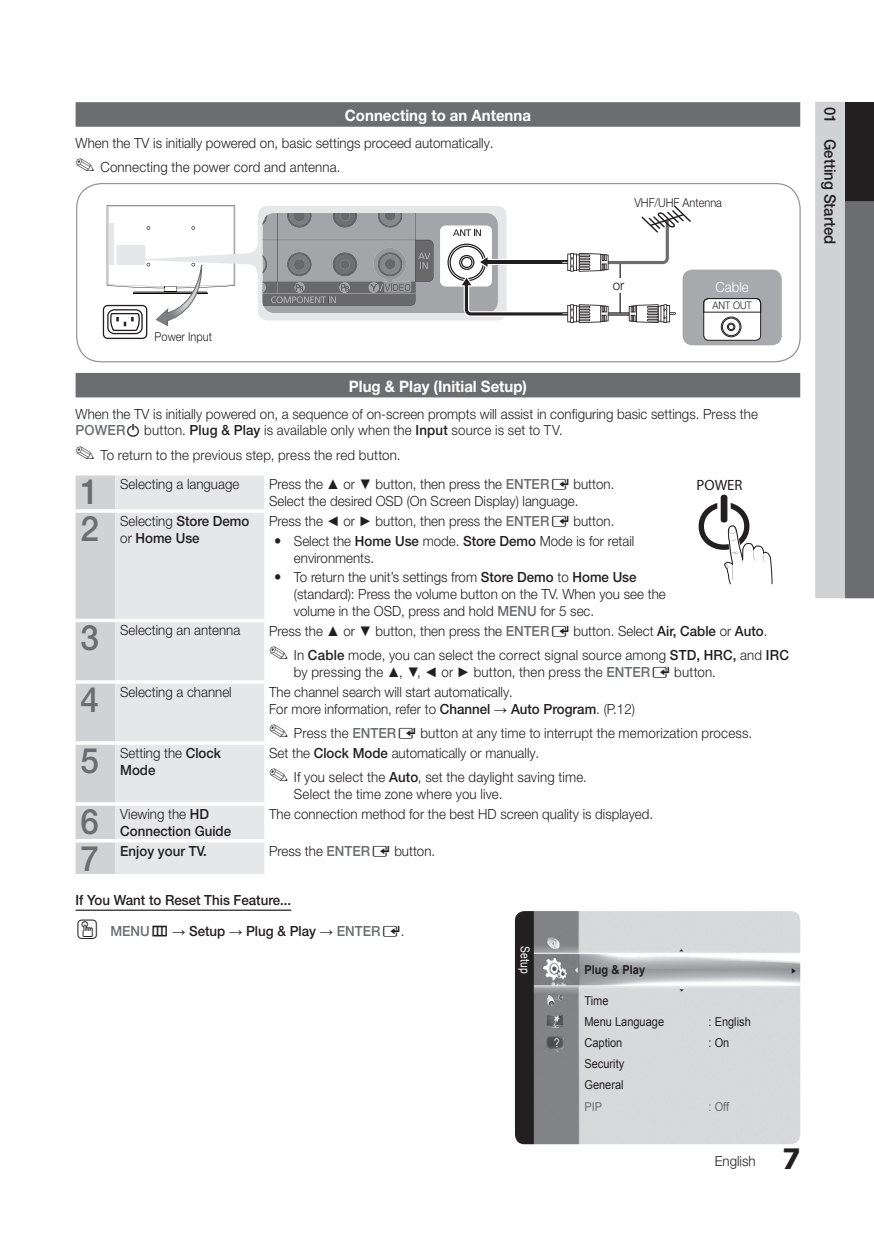
<style>
.page{position:relative;width:874px;height:1242px;background:#fff}
.page>*{position:absolute;margin:0;border:0;box-sizing:border-box;transform-origin:0 0}
.Body{font:500 35px "Helvetica Neue LT Pro";color:#6c6d70;scale:.95 1}
.t1{font:700 28px "Tahoma";color:#231f20}
.Title_2_Line{font:700 15.75px "Helvetica Neue LT Pro";color:#fff;scale:.95 1}
.t2{font:500 15.75px "Helvetica Neue LT Pro";color:#231f20;scale:.95 1}
.t3{font:300 14.88px "Helvetica";color:#231f20}
.Body-2{font:300 14px/16.8px "Helvetica Neue LT Pro";color:#231f20;scale:.95 1}
.Note_0{font:300 14px/16.8px "Helvetica Neue LT Pro";letter-spacing:.015em;color:#231f20;scale:.95 1}
.Body_dot{font:300 14px/16.8px "Helvetica Neue LT Pro";color:#231f20;scale:.95 1}
.Body-3{font:500 14px/16.8px "Helvetica Neue LT Pro";color:#231f20;scale:.95 1}
.Body_line_0{font:500 14px "Helvetica Neue LT Pro";color:#231f20;scale:.95 1}
.ONE_0{font:500 14px "Helvetica Neue LT Pro";color:#231f20;scale:.95 1}
.Body-4{font:300 14px "Helvetica Neue LT Pro";color:#fff;scale:.95 1}
._10_Body_basic{font:300 14px "Helvetica Neue LT Pro";color:#231f20;scale:.95 1}
._10_OSD_basic{font:12.25px "Arial";color:#231f20;scale:.9 1}
.Ta_c_ss{font:300 12.25px "Helvetica Neue LT Pro";color:#231f20;scale:.9 1}
._10_OSD_basic-2{font:700 12.25px "Arial";color:#231f20;scale:.9 1}
._10_OSD_basic-3{font:12.25px "Arial";color:#6c6d70;scale:.9 1}
._10_OSD_Title{font:12.25px "Arial";color:#fff;scale:.85 1}
.Ta_c_ss-2{font:300 10.5px "Helvetica Neue LT Pro";color:#231f20;scale:.9 1}
.s1{font-weight:500;color:#6c6d70}
.s2{font-family:"ASTTV Icons 2";font-weight:400}
.s3{font-weight:500}
.s4{font-family:"Arial";font-weight:400}
.s5{font-weight:300}
.s6{font-family:"ASTTV Icons 2";font-weight:400;font-size:21px}
.s7{color:#6c6d70}
</style>
<div class="page">
<svg style="left:815px;top:102px;width:59px;height:496px;background:#98989b"></svg>
<div style="left:76px;top:102px;width:724px;height:25px;background:#6c6d70"></div>
<div style="left:76px;top:373px;width:724px;height:24px;background:#6c6d70"></div>
<hr style="left:76px;top:909px;width:215px;height:1px;background:#231f20">
<div style="left:76px;top:475px;width:39px;height:398px;background:#d1d2d4"></div>
<div style="left:115px;top:475px;width:149px;height:398px;background:#e6e7e9"></div>
<hr style="left:76px;top:509px;width:39px;height:3px;background:#fff">
<hr style="left:115px;top:509px;width:149px;height:3px;background:#fff">
<svg style="left:76px;top:618px;width:39px;height:4px"></svg>
<svg style="left:115px;top:618px;width:149px;height:4px"></svg>
<hr style="left:76px;top:680px;width:39px;height:3px;background:#fff">
<hr style="left:115px;top:680px;width:149px;height:3px;background:#fff">
<hr style="left:76px;top:741px;width:39px;height:3px;background:#fff">
<hr style="left:115px;top:741px;width:149px;height:3px;background:#fff">
<hr style="left:76px;top:802px;width:39px;height:3px;background:#fff">
<svg style="left:76px;top:838px;width:39px;height:4px"></svg>
<svg style="left:76px;top:873px;width:39px;height:1px"></svg>
<hr style="left:115px;top:802px;width:149px;height:3px;background:#fff">
<svg style="left:115px;top:838px;width:149px;height:4px"></svg>
<svg style="left:115px;top:873px;width:149px;height:1px"></svg>
<div style="left:76px;top:183px;width:724px;height:179px;border:1px solid #939598;border-radius:25px"></div>
<div style="left:682px;top:269px;width:99px;height:76px;background:#a8a9ad;border-radius:10px"></div>
<div style="left:703px;top:298px;width:57px;height:42px;background:#fff;border-radius:5px"></div>
<svg style="left:721px;top:317px;width:20px;height:20px"></svg>
<div style="left:721px;top:317px;width:20px;height:20px;border:1px solid #231f20;border-radius:50%"></div>
<svg style="left:722px;top:318px;width:18px;height:17px"></svg>
<div style="left:722px;top:318px;width:18px;height:18px;border:1px solid #231f20;border-radius:50%"></div>
<svg style="left:729px;top:325px;width:4px;height:4px"></svg>
<div style="left:727px;top:323px;width:8px;height:8px;border:1px solid #231f20;border-radius:50%"></div>
<div style="left:703px;top:298px;width:58px;height:42px;border:1px solid #231f20;border-radius:5px"></div>
<svg style="left:703px;top:298px;width:58px;height:15px"></svg>
<svg style="left:103px;top:205px;width:587px;height:134px"></svg>
<img style="left:515px;top:911px;width:285px;height:232px">
<svg style="left:791px;top:967px;width:4px;height:6px"></svg>
<svg style="left:724px;top:525px;width:49px;height:60px"></svg>
<p class="Title_2_Line" style="left:345px;top:105px;width:197px">Connecting to an Antenna</p>
<p class="Body-2" style="left:76px;top:134px;width:441px">When the TV is initially powered on, basic settings proceed automatically.</p>
<p class="Note_0" style="left:76px;top:158px;width:280px">✎ Connecting the power cord and antenna.</p>
<p class="Ta_c_ss" style="left:155px;top:329px;width:65px">Power Input</p>
<p class="Ta_c_ss" style="left:634px;top:195px;width:99px">VHF/UHF Antenna</p>
<p class="_10_Body_basic" style="left:612px;top:277px;width:14px">or</p>
<p class="Body-4" style="left:715px;top:278px;width:37px">Cable</p>
<p class="Ta_c_ss-2" style="left:712px;top:299px;width:45px">ANT OUT</p>
<p class="Title_2_Line" style="left:349px;top:376px;width:189px">Plug &amp; Play (Initial Setup)</p>
<p class="Body-2" style="left:76px;top:405px;width:719px">When the TV is initially powered on, a sequence of on-screen prompts will assist in configuring basic settings. Press the<br><span class="s1">POWER</span><span class="s2">P</span> button. <span class="s3">Plug &amp; Play</span> is available only when the <span class="s3">Input</span> source is set to TV.</p>
<p class="Note_0" style="left:76px;top:446px;width:343px">✎ To return to the previous step, press the red button.</p>
<p class="Body" style="left:81px;top:470px;width:21px">1</p>
<p class="Body-2" style="left:120px;top:475px;width:127px">Selecting a language</p>
<p class="Body-2" style="left:269px;top:475px;width:365px">Press the <span class="s4">▲</span> or <span class="s4">▼</span> button, then press the <span class="s1">ENTER</span><span class="s2">E</span> button.<br>Select the desired OSD (On Screen Display) language.</p>
<p class="Body" style="left:81px;top:507px;width:21px">2</p>
<p class="Body-3" style="left:120px;top:512px;width:137px"><span class="s5">Selecting</span> Store Demo <span class="s5">or</span> Home Use</p>
<p class="Body-2" style="left:269px;top:512px;width:365px">Press the <span class="s4">◄</span> or <span class="s4">►</span> button, then press the <span class="s1">ENTER</span><span class="s2">E</span> button.</p>
<p class="t3" style="left:696px;top:476px;width:48px">POWER</p>
<p class="Body_dot" style="left:294px;top:532px;width:360px">Select the <span class="s3">Home Use</span> mode. <span class="s3">Store Demo</span> Mode is for retail environments.</p>
<p class="Body_dot" style="left:294px;top:568px;width:393px">To return the unit’s settings from <span class="s3">Store Demo</span> to <span class="s3">Home Use </span>(standard): Press the volume button on the TV. When you see the volume in the OSD, press and hold <span class="s1">MENU</span> for 5 sec.</p>
<p class="Body" style="left:81px;top:616px;width:21px">3</p>
<p class="Body-2" style="left:120px;top:621px;width:128px">Selecting an antenna</p>
<p class="Body-2" style="left:269px;top:622px;width:526px">Press the <span class="s4">▲</span> or <span class="s4">▼</span> button, then press the <span class="s1">ENTER</span><span class="s2">E</span> button. Select <span class="s3">Air, Cable</span> or <span class="s3">Auto</span>.</p>
<p class="Note_0" style="left:294px;top:646px;width:522px;text-indent:-25px">✎ In <span class="s3">Cable</span> mode, you can select the correct signal source among <span class="s3">STD, HRC,</span> and <span class="s3">IRC </span>by pressing the <span class="s4">▲</span>, <span class="s4">▼</span>, <span class="s4">◄</span> or <span class="s4">►</span> button, then press the <span class="s1">ENTER</span><span class="s2">E</span> button.</p>
<p class="Body" style="left:81px;top:678px;width:21px">4</p>
<p class="Body-2" style="left:120px;top:683px;width:119px">Selecting a channel</p>
<p class="Body-2" style="left:269px;top:683px;width:386px">The channel search will start automatically.<br>For more information, refer to <span class="s3">Channel</span> <span class="s4">→</span> <span class="s3">Auto Program</span>. (P.12)</p>
<p class="Note_0" style="left:269px;top:724px;width:510px">✎ Press the <span class="s1">ENTER</span><span class="s2">E</span> button at any time to interrupt the memorization process.</p>
<p class="Body" style="left:81px;top:739px;width:21px">5</p>
<p class="Body-2" style="left:120px;top:744px;width:108px">Setting the <span class="s3">Clock<br>Mode</span></p>
<p class="Body-2" style="left:269px;top:744px;width:286px">Set the <span class="s3">Clock Mode</span> automatically or manually.</p>
<p class="Note_0" style="left:294px;top:768px;width:310px;text-indent:-25px">✎ If you select the <span class="s3">Auto</span>, set the daylight saving time.<br>Select the time zone where you live.</p>
<p class="Body" style="left:81px;top:800px;width:21px">6</p>
<p class="Body-3" style="left:120px;top:805px;width:118px"><span class="s5">Viewing the</span> HD<br>Connection Guide</p>
<p class="Body-2" style="left:269px;top:805px;width:406px">The connection method for the best HD screen quality is displayed.</p>
<p class="Body" style="left:81px;top:837px;width:21px">7</p>
<p class="Body-3" style="left:120px;top:842px;width:93px">Enjoy your TV.</p>
<p class="Body-2" style="left:269px;top:842px;width:176px">Press the <span class="s1">ENTER</span><span class="s2">E</span> button.</p>
<p class="Body_line_0" style="left:76px;top:891px;width:228px">If You Want to Reset This Feature...</p>
<p class="ONE_0" style="left:76px;top:922px;width:348px"><span class="s6">O</span> <span class="s7">MENU</span><span class="s2">m</span> <span class="s4">→</span> Setup <span class="s4">→</span> Plug &amp; Play <span class="s4">→</span> <span class="s7">ENTER</span><span class="s2">E</span><span class="s5">.</span></p>
<p class="_10_OSD_Title" style="left:533px;top:946px;width:34px;rotate:90deg">Setup</p>
<p class="_10_OSD_basic-2" style="left:584px;top:961px;width:69px">Plug &amp; Play</p>
<p class="_10_OSD_basic" style="left:584px;top:992px;width:28px">Time</p>
<p class="_10_OSD_basic" style="left:584px;top:1013px;width:90px">Menu Language</p>
<p class="_10_OSD_basic" style="left:708px;top:1013px;width:48px">: English</p>
<p class="_10_OSD_basic" style="left:584px;top:1034px;width:44px">Caption</p>
<p class="_10_OSD_basic" style="left:708px;top:1034px;width:25px">: On</p>
<p class="_10_OSD_basic" style="left:584px;top:1055px;width:46px">Security</p>
<p class="_10_OSD_basic" style="left:584px;top:1076px;width:45px">General</p>
<p class="_10_OSD_basic-3" style="left:584px;top:1097px;width:21px">PIP</p>
<p class="_10_OSD_basic-3" style="left:708px;top:1097px;width:24px">: Off</p>
<p class="Body-2" style="left:714px;top:1152px;width:45px">English</p>
<h2 class="t1" style="left:782px;top:1138px;width:19px">7</h2>
<p class="t2" style="left:839px;top:107px;width:146px;rotate:90deg">01 Getting Started</p>
</div>
